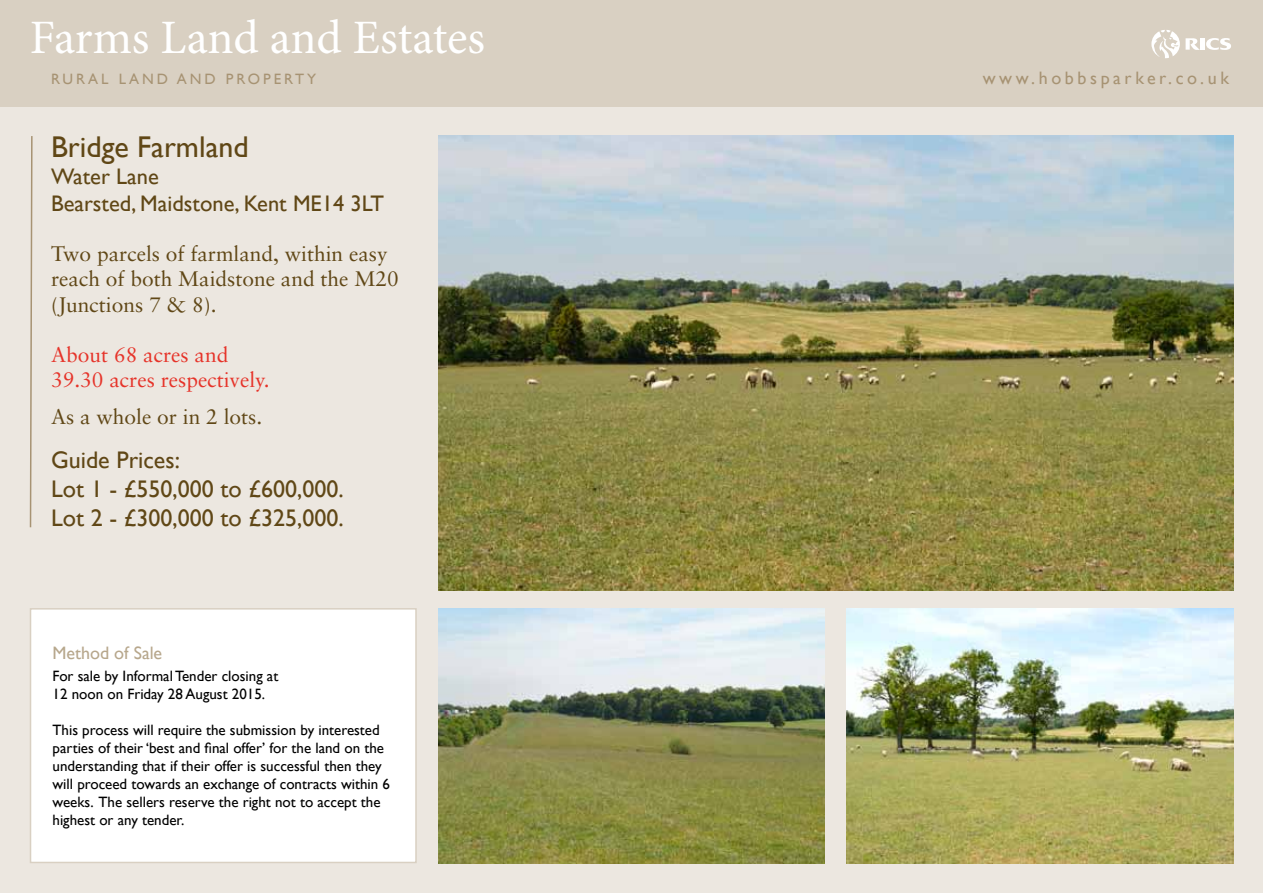
<style>
.page{position:relative;width:1263px;height:893px;background:#fff}
.page>*{position:absolute;margin:0;border:0;box-sizing:border-box;transform-origin:0 0}
.t1{font:48px "Minion Pro";letter-spacing:-.005em;color:#fff}
.t2{font:30px "Gill Sans";color:#604716}
.t3{font:24px/28.8px "Gill Sans";color:#604716}
.t4{font:22.5px/27px "Gill Sans";color:#604716}
.t5{font:21px/25.2px "Sabon";color:#604716}
.t6{font:21px/25.2px "Sabon";color:#e63329}
.t7{font:18px "Gill Sans";letter-spacing:.2em;color:#a79373}
.t8{font:18px "Gill Sans";color:#b7a78c}
.t9{font:15px/18px "Gill Sans";color:#000}
.t10{font:15px "Gill Sans";letter-spacing:.2em;color:#a79373}
</style>
<div class="page">
<div style="left:0;top:30px;width:1263px;height:863px;background:#ece7e0"></div>
<div style="left:0;top:0;width:1263px;height:106px;background:#d9d0c2"></div>
<svg style="left:1206px;top:38px;width:25px;height:12px"></svg>
<hr style="left:1201px;top:38px;width:4px;height:12px;background:#fff">
<svg style="left:1151px;top:30px;width:49px;height:28px"></svg>
<svg style="left:29px;top:136px;width:4px;height:392px"></svg>
<img style="left:438px;top:135px;width:795px;height:455px">
<img style="left:438px;top:608px;width:387px;height:255px">
<img style="left:846px;top:608px;width:387px;height:255px">
<div style="left:31px;top:609px;width:385px;height:253px;background:#fff"></div>
<div style="left:30px;top:608px;width:387px;height:255px;border:2px solid #d9d0c2"></div>
<h1 class="t1" style="left:30px;top:6px;width:457px">Farms Land and Estates</h1>
<p class="t10" style="left:51px;top:70px;width:267px">rural land and property</p>
<p class="t7" style="left:983px;top:67px;width:248px">www.hobbsparker.co.uk</p>
<h2 class="t2" style="left:51px;top:129px;width:199px">Bridge Farmland</h2>
<h3 class="t4" style="left:51px;top:163px;width:322px">Water Lane<br>Bearsted, Maidstone, Kent ME14 3LT</h3>
<h3 class="t5" style="left:51px;top:241px;width:349px">Two parcels of farmland, within easy reach of both Maidstone and the M20 (Junctions 7 &amp; 8).</h3>
<h3 class="t6" style="left:51px;top:342px;width:220px">About 68 acres and<br>39.30 acres respectively.</h3>
<h3 class="t5" style="left:51px;top:404px;width:213px">As a whole or in 2 lots.</h3>
<h3 class="t3" style="left:51px;top:446px;width:294px">Guide Prices:<br>Lot 1 - £550,000 to £600,000.<br>Lot 2 - £300,000 to £325,000.</h3>
<p class="t8" style="left:53px;top:642px;width:111px">Method of Sale</p>
<p class="t9" style="left:53px;top:667px;width:227px">For sale by Informal Tender closing at<br>12 noon on Friday 28 August 2015.</p>
<p class="t9" style="left:53px;top:721px;width:339px">This process will require the submission by interested parties of their ‘best and final offer’ for the land on the understanding that if their offer is successful then they will proceed towards an exchange of contracts within 6 weeks. The sellers reserve the right not to accept the highest or any tender.</p>
</div>
